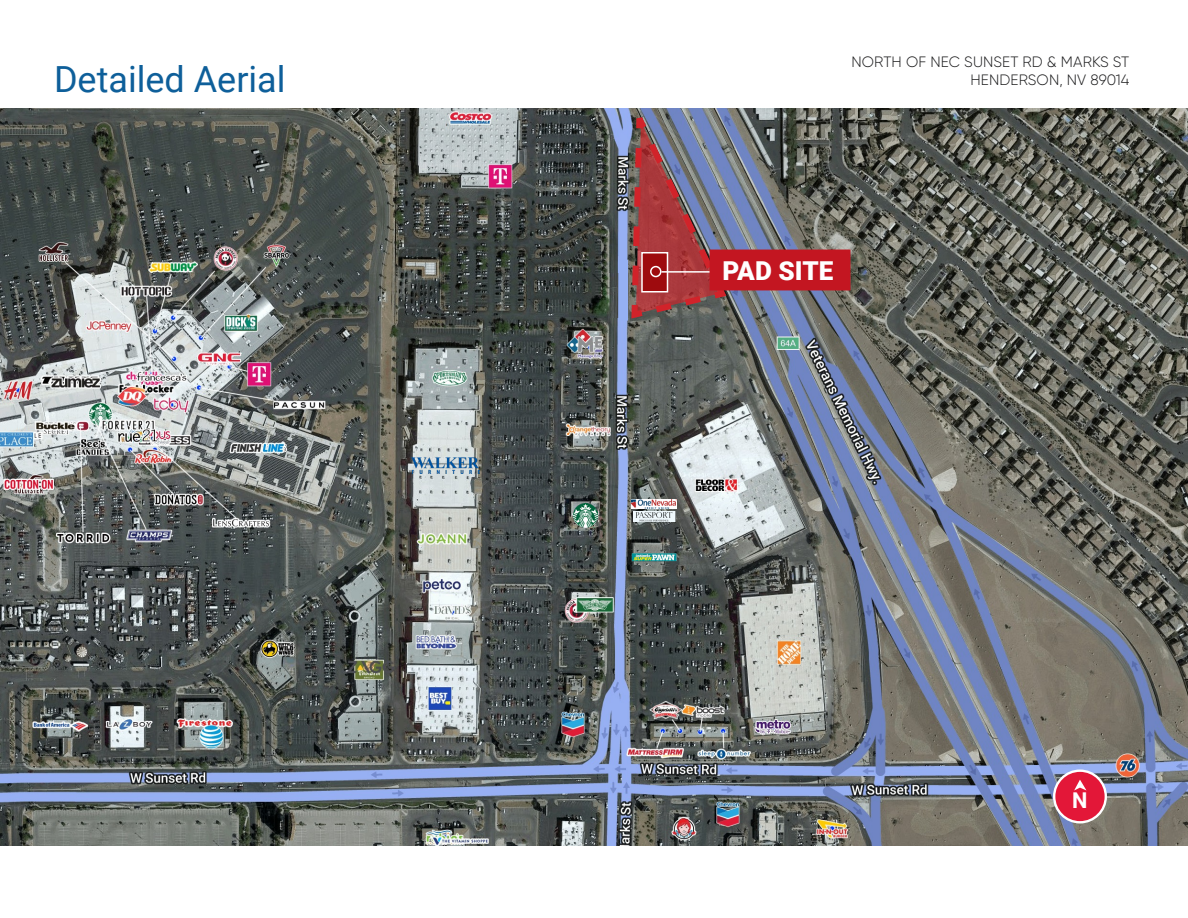
<style>
.page{position:relative;width:1188px;height:918px;background:#fff}
.page>*{position:absolute;margin:0;border:0;box-sizing:border-box;transform-origin:0 0}
.t1{font:36px "Roboto";color:#0e5f9a}
.t2{font:900 26.1px "Roboto";color:#fff}
.t3{font:700 21.75px "Roboto";color:#fff}
.t4{font:300 15px "Gilroy";letter-spacing:.01em;color:#1d1d1e}
</style>
<div class="page">
<img style="left:1px;top:108px;width:1187px;height:738px">
<img style="left:590px;top:273px;width:28px;height:44px">
<img style="left:565px;top:500px;width:38px;height:38px">
<img style="left:573px;top:503px;width:25px;height:25px">
<div style="left:1054px;top:771px;width:52px;height:51px;background:#e31738;border-radius:50%"></div>
<div style="left:1053px;top:769px;width:54px;height:55px;border:2px solid #fff;border-radius:50%"></div>
<svg style="left:1074px;top:780px;width:12px;height:10px"></svg>
<svg style="left:618px;top:108px;width:232px;height:214px"></svg>
<img style="left:412px;top:457px;width:67px;height:17px">
<img style="left:632px;top:499px;width:44px;height:10px">
<img style="left:632px;top:553px;width:44px;height:9px">
<img style="left:633px;top:511px;width:43px;height:11px">
<p class="t4" style="left:851px;top:53px;width:280px">NORTH OF NEC SUNSET RD &amp; MARKS ST</p>
<p class="t1" style="left:54px;top:54px;width:233px">Detailed Aerial</p>
<p class="t4" style="left:970px;top:71px;width:161px">HENDERSON, NV 89014</p>
<p class="t2" style="left:723px;top:252px;width:112px">PAD SITE</p>
<h3 class="t3" style="left:1072px;top:785px;width:17px">N</h3>
</div>
